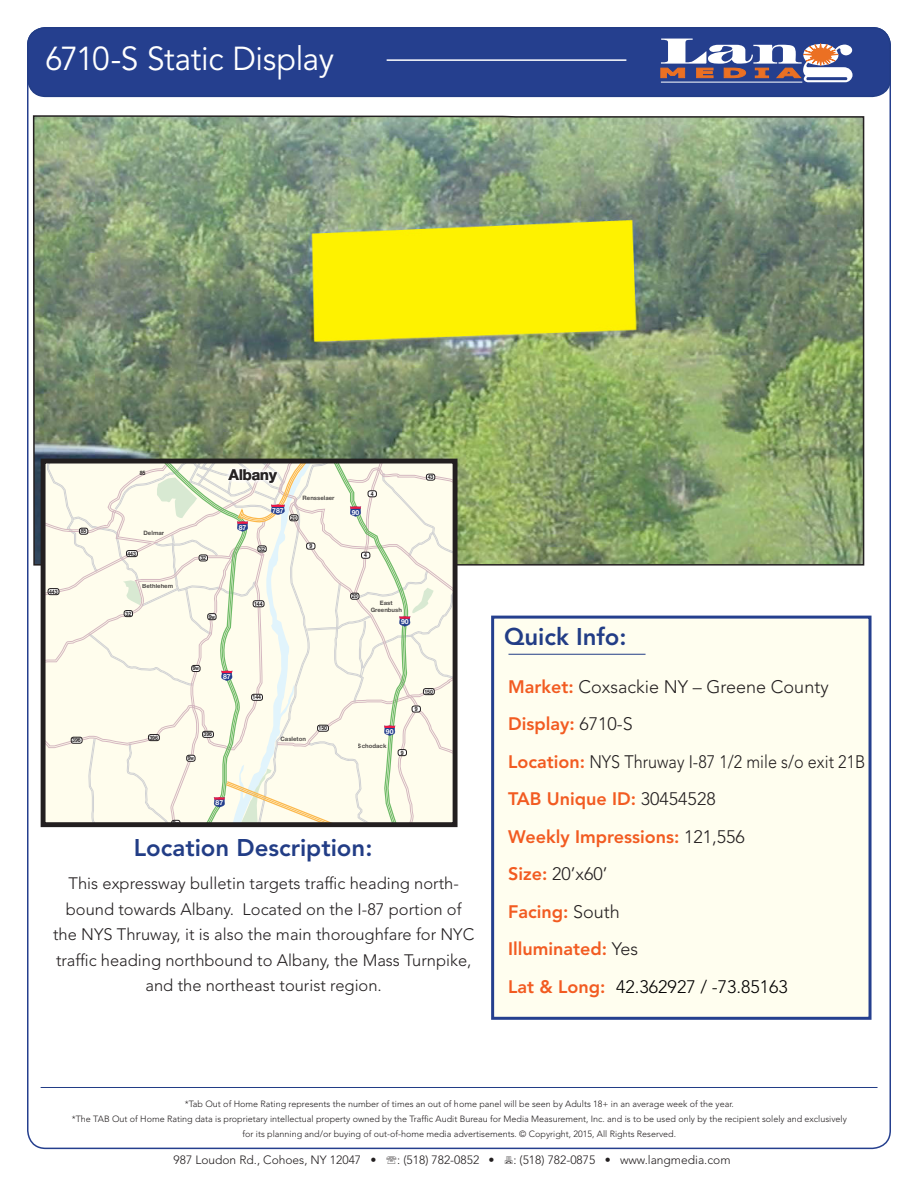
<style>
.page{position:relative;width:918px;height:1188px;background:#fff}
.page>*{position:absolute;margin:0;border:0;box-sizing:border-box;transform-origin:0 0}
.t1{font:33px "Avenir LT Std";letter-spacing:-.01em;color:#fff;scale:.96 1}
.t2{font:800 24px "Avenir LT Std";color:#223d86}
.t3{font:800 18px "Avenir LT Std";color:#f25b21}
.t4{font:300 18px "Avenir LT Std";color:#231f20}
.t5{font:300 18px "Avenir LT Std";color:#231f20;scale:.9 1}
.t6{font:300 18px "Avenir LT Std";color:#000}
.t7{font:300 16.5px/25.5px "Avenir LT Std";color:#231f20;text-align:center}
.t8{font:700 14.7px "Helvetica Neue LT Std";color:#231f20}
.t9{font:300 12px "Avenir LT Std";color:#231f20}
.t10{font:300 9px/15px "Avenir LT Std";color:#231f20;text-align:center}
.t11{font:700 6.9px "Helvetica Neue";color:#fff}
.t12{font:700 6px "Helvetica Neue LT Std";color:#231f20;scale:.86 1}
.t13{font:700 6px/7.2px "Helvetica Neue LT Std";color:#231f20;text-align:center}
.s1{font-size:4.2px}
.s2{font-weight:800;color:#f25b21}
.s3{font-weight:300;color:#231f20}
</style>
<div class="page">
<hr style="left:41px;top:1087px;width:837px;height:1px;background:#223d86">
<div style="left:491px;top:616px;width:381px;height:404px;background:#fffeef;border:3px solid #253f8e"></div>
<div style="left:28px;top:28px;width:862px;height:68px;background:#253f8e;border-radius:18px"></div>
<div style="left:27px;top:27px;width:864px;height:70px;border:2px solid #223d86;border-radius:18px"></div>
<hr style="left:387px;top:59px;width:239px;height:2px;background:#fff">
<hr style="left:508px;top:654px;width:138px;height:1px;background:#223d86">
<svg style="left:661px;top:39px;width:192px;height:43px"></svg>
<hr style="left:661px;top:82px;width:141px;height:1px;background:#fff">
<img style="left:32px;top:115px;width:833px;height:451px">
<svg style="left:47px;top:465px;width:405px;height:356px;background:#f6f5e6"></svg>
<div style="left:41px;top:459px;width:417px;height:368px;border:5px solid #231f20"></div>
<p class="t1" style="left:45px;top:40px;width:302px">6710-S Static Display</p>
<p class="t12" style="left:49px;top:588px;width:12px">443</p>
<p class="t12" style="left:81px;top:528px;width:8px">85</p>
<p class="t12" style="left:72px;top:736px;width:12px">396</p>
<p class="t12" style="left:140px;top:469px;width:8px">85</p>
<p class="t13" style="left:144px;top:529px;width:22px">Delmar</p>
<p class="t12" style="left:127px;top:550px;width:12px">443</p>
<p class="t12" style="left:125px;top:610px;width:8px">32</p>
<p class="t13" style="left:142px;top:582px;width:32px">Bethlehem</p>
<p class="t12" style="left:200px;top:554px;width:8px">32</p>
<h3 class="t8" style="left:229px;top:466px;width:49px">Albany</h3>
<p class="t11" style="left:272px;top:506px;width:13px">787</p>
<p class="t13" style="left:303px;top:494px;width:34px">Rensselaer</p>
<p class="t11" style="left:239px;top:523px;width:9px">87</p>
<p class="t12" style="left:259px;top:545px;width:8px">32</p>
<p class="t12" style="left:291px;top:514px;width:8px">20</p>
<p class="t12" style="left:309px;top:542px;width:5px">9</p>
<p class="t12" style="left:209px;top:613px;width:9px">9<span class="s1">W</span></p>
<p class="t12" style="left:254px;top:600px;width:12px">144</p>
<p class="t12" style="left:193px;top:665px;width:9px">9<span class="s1">W</span></p>
<p class="t11" style="left:223px;top:672px;width:9px">87</p>
<p class="t12" style="left:149px;top:734px;width:12px">396</p>
<p class="t12" style="left:188px;top:754px;width:9px">9<span class="s1">W</span></p>
<p class="t12" style="left:203px;top:731px;width:12px">396</p>
<p class="t12" style="left:173px;top:820px;width:9px">9<span class="s1">W</span></p>
<p class="t11" style="left:216px;top:799px;width:9px">87</p>
<p class="t12" style="left:253px;top:694px;width:12px">144</p>
<p class="t13" style="left:280px;top:735px;width:27px">Casleton</p>
<p class="t12" style="left:318px;top:724px;width:12px">150</p>
<p class="t11" style="left:352px;top:508px;width:9px">90</p>
<p class="t12" style="left:371px;top:490px;width:5px">4</p>
<p class="t12" style="left:364px;top:552px;width:5px">4</p>
<p class="t12" style="left:352px;top:593px;width:8px">20</p>
<p class="t13" style="left:371px;top:599px;width:33px">East<br>Greenbush</p>
<p class="t11" style="left:401px;top:618px;width:9px">90</p>
<p class="t12" style="left:428px;top:474px;width:8px">43</p>
<p class="t12" style="left:424px;top:688px;width:12px">150</p>
<p class="t11" style="left:386px;top:727px;width:9px">90</p>
<p class="t13" style="left:358px;top:742px;width:30px">Schodack</p>
<p class="t12" style="left:401px;top:749px;width:5px">9</p>
<p class="t12" style="left:415px;top:705px;width:5px">9</p>
<p class="t2" style="left:134px;top:834px;width:240px">Location Description:</p>
<p class="t7" style="left:53px;top:871px;width:423px">This expressway bulletin targets traffic heading north&shy;bound towards Albany. Located on the I-87 portion of the NYS Thruway, it is also the main thoroughfare for NYC traffic heading northbound to Albany, the Mass Turnpike, and the northeast tourist region.</p>
<p class="t2" style="left:504px;top:623px;width:124px">Quick Info:</p>
<p class="t4" style="left:508px;top:676px;width:322px"><span class="s2">Market:</span> Coxsackie NY – Greene County</p>
<p class="t3" style="left:508px;top:714px;width:126px">Display: <span class="s3">6710-S</span></p>
<p class="t5" style="left:508px;top:751px;width:398px"><span class="s2">Location:</span> NYS Thruway I-87 1/2 mile s/o exit 21B</p>
<p class="t3" style="left:508px;top:789px;width:209px">TAB Unique ID: <span class="s3">30454528</span></p>
<p class="t3" style="left:508px;top:826px;width:238px">Weekly Impressions: <span class="s3">121,556</span></p>
<p class="t4" style="left:508px;top:864px;width:101px"><span class="s2">Size:</span> 20’x60’</p>
<p class="t3" style="left:508px;top:901px;width:113px">Facing: <span class="s3">South</span></p>
<p class="t3" style="left:508px;top:939px;width:132px">Illuminated: <span class="s3">Yes</span></p>
<p class="t6" style="left:508px;top:976px;width:281px"><span class="s2">Lat &amp; Long:</span> 42.362927 / -73.85163</p>
<p class="t10" style="left:185px;top:1096px;width:551px">*Tab Out of Home Rating represents the number of times an out of home panel will be seen by Adults 18+ in an average week of the year.</p>
<p class="t10" style="left:72px;top:1111px;width:777px">*The TAB Out of Home Rating data is proprietary intellectual property owned by the Traffic Audit Bureau for Media Measurement, Inc. and is to be used only by the recipient solely and exclusively for its planning and/or buying of out-of-home media advertisements. © Copyright, 2015, All Rights Reserved.</p>
<p class="t9" style="left:174px;top:1153px;width:205px">987 Loudon Rd., Cohoes, NY 12047 •</p>
<p class="t9" style="left:397px;top:1153px;width:99px">: (518) 782-0852 •</p>
<p class="t9" style="left:513px;top:1153px;width:219px">: (518) 782-0875 • www.langmedia.com</p>
</div>
